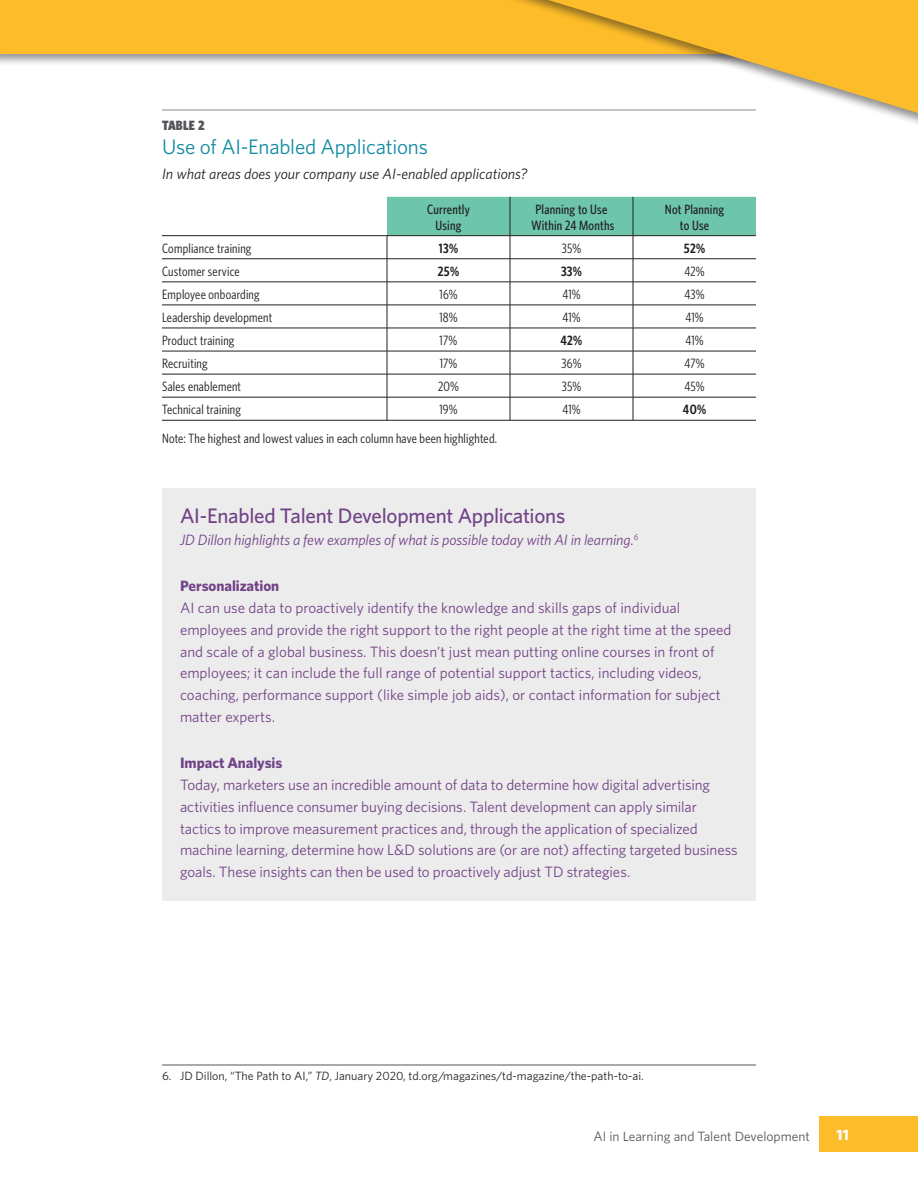
<style>
.page{position:relative;width:918px;height:1188px;background:#fff}
.page>*{position:absolute;margin:0;border:0;box-sizing:border-box;transform-origin:0 0}
.t1{font:500 21px "Whitney HTF";letter-spacing:-.015em;color:#714387}
.t2{font:21px "Whitney HTF";letter-spacing:-.01em;color:#118ba2}
.t3{font:15px/21.8px "Whitney HTF";color:#714387}
.t4{font:italic 15px "Whitney HTF";letter-spacing:-.01em;color:#714387}
.t5{font:italic 15px "Whitney HTF";color:#231f20}
.t6{font:700 15px "Whitney HTF";letter-spacing:-.005em;color:#714387}
.t7{font:700 15px "Whitney HTF";color:#fff}
.t8{font:condensed 13.5px "Whitney HTF";letter-spacing:.015em;color:#231f20}
.t9{font:500 condensed 13.5px/15.8px "Whitney HTF";letter-spacing:.015em;color:#231f20;text-align:center}
.t10{font:13.5px "Whitney HTF";color:#54565a}
.t11{font:600 condensed 13.5px "Whitney HTF";letter-spacing:.02em;color:#231f20}
.t12{font:900 condensed 13.5px "Whitney HTF";letter-spacing:.02em;color:#54565a}
.t13{font:12px "Whitney HTF";color:#231f20}
.s1{font-style:italic}
</style>
<div class="page">
<div style="left:819px;top:1116px;width:99px;height:36px;background:#fdbc29"></div>
<div style="left:0;top:0;width:918px;height:67px;background:#231f20;opacity:.5"></div>
<div style="left:0;top:0;width:918px;height:54px;background:#fdbc29"></div>
<div style="left:493px;top:0;width:425px;height:128px;background:#231f20;opacity:.5"></div>
<svg style="left:504px;top:0;width:414px;height:117px;fill:#fdbc29"></svg>
<div style="left:162px;top:488px;width:594px;height:60px;background:#edecec"></div>
<div style="left:162px;top:515px;width:594px;height:54px;background:#edecec"></div>
<div style="left:162px;top:561px;width:594px;height:54px;background:#edecec"></div>
<div style="left:162px;top:583px;width:594px;height:162px;background:#edecec"></div>
<div style="left:162px;top:738px;width:594px;height:54px;background:#edecec"></div>
<div style="left:162px;top:760px;width:594px;height:141px;background:#edecec"></div>
<hr style="left:162px;top:258px;width:225px;height:1px;background:#231f20">
<hr style="left:162px;top:282px;width:225px;height:1px;background:#231f20">
<hr style="left:162px;top:305px;width:225px;height:1px;background:#231f20">
<hr style="left:162px;top:328px;width:225px;height:1px;background:#231f20">
<hr style="left:162px;top:351px;width:225px;height:1px;background:#231f20">
<hr style="left:162px;top:374px;width:225px;height:1px;background:#231f20">
<hr style="left:162px;top:397px;width:225px;height:1px;background:#231f20">
<hr style="left:162px;top:420px;width:225px;height:1px;background:#231f20">
<hr style="left:387px;top:420px;width:123px;height:1px;background:#231f20">
<hr style="left:510px;top:420px;width:123px;height:1px;background:#231f20">
<hr style="left:633px;top:420px;width:123px;height:1px;background:#231f20">
<hr style="left:162px;top:109px;width:225px;height:2px;background:#b1b1b1">
<hr style="left:387px;top:109px;width:123px;height:2px;background:#b1b1b1">
<hr style="left:510px;top:109px;width:123px;height:2px;background:#b1b1b1">
<hr style="left:633px;top:109px;width:123px;height:2px;background:#b1b1b1">
<svg style="left:387px;top:197px;width:369px;height:223px"></svg>
<hr style="left:162px;top:235px;width:225px;height:1px;background:#231f20">
<hr style="left:387px;top:235px;width:123px;height:1px;background:#231f20">
<hr style="left:510px;top:235px;width:123px;height:1px;background:#231f20">
<hr style="left:633px;top:235px;width:123px;height:1px;background:#231f20">
<hr style="left:510px;top:197px;width:1px;height:38px;background:#231f20">
<hr style="left:162px;top:1065px;width:594px;height:1px;background:#54565a">
<p class="t12" style="left:162px;top:118px;width:44px">TABLE 2</p>
<h1 class="t2" style="left:162px;top:134px;width:267px">Use of AI-Enabled Applications</h1>
<p class="t5" style="left:162px;top:165px;width:367px">In what areas does your company use AI-enabled applications?</p>
<p class="t9" style="left:427px;top:201px;width:44px">Currently<br>Using</p>
<p class="t9" style="left:531px;top:201px;width:84px">Planning to Use<br>Within 24 Months</p>
<p class="t9" style="left:665px;top:201px;width:61px">Not Planning to Use</p>
<p class="t8" style="left:162px;top:240px;width:91px">Compliance training</p>
<p class="t11" style="left:439px;top:240px;width:21px">13%</p>
<p class="t8" style="left:562px;top:240px;width:21px">35%</p>
<p class="t11" style="left:684px;top:240px;width:23px">52%</p>
<p class="t8" style="left:162px;top:264px;width:79px">Customer service</p>
<p class="t11" style="left:438px;top:263px;width:23px">25%</p>
<p class="t11" style="left:561px;top:263px;width:22px">33%</p>
<p class="t8" style="left:684px;top:264px;width:22px">42%</p>
<p class="t8" style="left:162px;top:287px;width:99px">Employee onboarding</p>
<p class="t8" style="left:439px;top:287px;width:20px">16%</p>
<p class="t8" style="left:562px;top:287px;width:20px">41%</p>
<p class="t8" style="left:684px;top:287px;width:22px">43%</p>
<p class="t8" style="left:162px;top:310px;width:112px">Leadership development</p>
<p class="t8" style="left:439px;top:310px;width:20px">18%</p>
<p class="t8" style="left:562px;top:310px;width:20px">41%</p>
<p class="t8" style="left:685px;top:310px;width:20px">41%</p>
<p class="t8" style="left:162px;top:333px;width:74px">Product training</p>
<p class="t8" style="left:440px;top:333px;width:19px">17%</p>
<p class="t11" style="left:561px;top:333px;width:23px">42%</p>
<p class="t8" style="left:685px;top:333px;width:20px">41%</p>
<p class="t8" style="left:162px;top:356px;width:47px">Recruiting</p>
<p class="t8" style="left:440px;top:356px;width:19px">17%</p>
<p class="t8" style="left:562px;top:356px;width:21px">36%</p>
<p class="t8" style="left:684px;top:356px;width:22px">47%</p>
<p class="t8" style="left:162px;top:379px;width:81px">Sales enablement</p>
<p class="t8" style="left:438px;top:379px;width:22px">20%</p>
<p class="t8" style="left:562px;top:379px;width:21px">35%</p>
<p class="t8" style="left:684px;top:379px;width:22px">45%</p>
<p class="t8" style="left:162px;top:402px;width:80px">Technical training</p>
<p class="t8" style="left:439px;top:402px;width:20px">19%</p>
<p class="t8" style="left:562px;top:402px;width:20px">41%</p>
<p class="t11" style="left:683px;top:402px;width:25px">40%</p>
<p class="t8" style="left:162px;top:431px;width:337px">Note: The highest and lowest values in each column have been highlighted.</p>
<h1 class="t1" style="left:180px;top:503px;width:387px">AI-Enabled Talent Development Applications</h1>
<p class="t4" style="left:180px;top:531px;width:460px">JD Dillon highlights a few examples of what is possible today with AI in learning.<sup>6</sup></p>
<p class="t6" style="left:180px;top:577px;width:101px">Personalization</p>
<p class="t3" style="left:180px;top:597px;width:553px">AI can use data to proactively identify the knowledge and skills gaps of individual employees and provide the right support to the right people at the right time at the speed and scale of a global business. This doesn’t just mean putting online courses in front of employees; it can include the full range of potential support tactics, including videos, coaching, performance support (like simple job aids), or contact information for subject matter experts.</p>
<p class="t6" style="left:180px;top:754px;width:104px">Impact Analysis</p>
<p class="t3" style="left:180px;top:774px;width:559px">Today, marketers use an incredible amount of data to determine how digital advertising activities influence consumer buying decisions. Talent development can apply similar tactics to improve measurement practices and, through the application of specialized machine learning, determine how L&amp;D solutions are (or are not) affecting targeted business goals. These insights can then be used to proactively adjust TD strategies.</p>
<p class="t13" style="left:162px;top:1069px;width:483px">6. JD Dillon, “The Path to AI,” <span class="s1">TD</span>, January 2020, td.org/magazines/td-magazine/the-path-to-ai.</p>
<p class="t10" style="left:593px;top:1128px;width:218px">AI in Learning and Talent Development</p>
<p class="t7" style="left:837px;top:1125px;width:14px">11</p>
</div>
